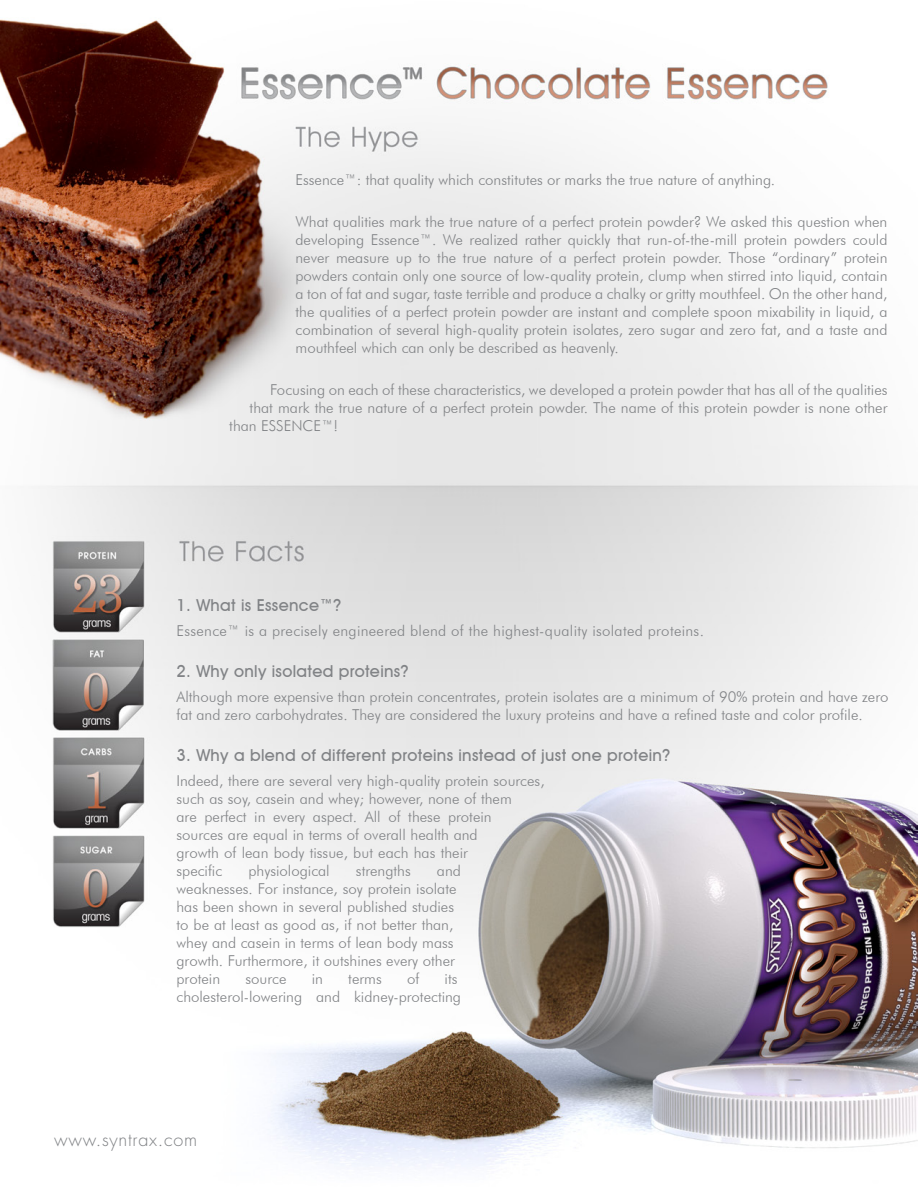
<style>
.page{position:relative;width:918px;height:1188px;background:#fff}
.page>*{position:absolute;margin:0;border:0;box-sizing:border-box;transform-origin:0 0}
.t1{font:300 18px "Futura";letter-spacing:.04em;color:#808285}
.t2{font:500 16.5px "Avant Garde IT Cby BT";letter-spacing:.02em;color:#818386}
.t3{font:300 15px/18px "Futura BT";color:#818386}
.t4{font:300 15px "Futura BT";letter-spacing:.02em;color:#818386}
</style>
<div class="page">
<img style="left:0;top:19px;width:918px;height:1150px">
<p class="t3" style="left:296px;top:171px;width:481px">Essence™: that quality which constitutes or marks the true nature of anything.</p>
<p class="t3" style="left:296px;top:213px;width:594px;text-align:justify">What qualities mark the true nature of a perfect protein powder? We asked this question when developing Essence™. We realized rather quickly that run-of-the-mill protein powders could never measure up to the true nature of a perfect protein powder. Those “ordinary” protein powders contain only one source of low-quality protein, clump when stirred into liquid, contain a ton of fat and sugar, taste terrible and produce a chalky or gritty mouthfeel. On the other hand, the qualities of a perfect protein powder are instant and complete spoon mixability in liquid, a combination of several high-quality protein isolates, zero sugar and zero fat, and a taste and mouthfeel which can only be described as heavenly.</p>
<p class="t3" style="left:270px;top:381px;width:619px">Focusing on each of these characteristics, we developed a protein powder that has all of the qualities</p>
<p class="t3" style="left:250px;top:399px;width:639px">that mark the true nature of a perfect protein powder. The name of this protein powder is none other</p>
<p class="t3" style="left:229px;top:417px;width:110px">than ESSENCE™!</p>
<p class="t2" style="left:177px;top:595px;width:167px">1. What is Essence™?</p>
<p class="t4" style="left:177px;top:622px;width:529px">Essence™ is a precisely engineered blend of the highest-quality isolated proteins.</p>
<p class="t2" style="left:177px;top:661px;width:234px">2. Why only isolated proteins?</p>
<p class="t3" style="left:177px;top:688px;width:713px">Although more expensive than protein concentrates, protein isolates are a minimum of 90% protein and have zero fat and zero carbohydrates. They are considered the luxury proteins and have a refined taste and color profile.</p>
<p class="t2" style="left:177px;top:745px;width:495px">3. Why a blend of different proteins instead of just one protein?</p>
<p class="t3" style="left:177px;top:772px;width:370px">Indeed, there are several very high-quality protein sources, such as soy, casein and whey; however, none of them<br>are perfect in every aspect. All of these protein<br>sources are equal in terms of overall health and<br>growth of lean body tissue, but each has their<br>specific</p>
<p class="t3" style="left:177px;top:862px;width:286px;text-indent:260px">and weaknesses. For instance, soy protein isolate has been shown in several published studies to be at least as good as, if not better than, whey and casein in terms of lean body mass growth. Furthermore, it outshines every other protein</p>
<p class="t3" style="left:248px;top:862px;width:83px">physiological</p>
<p class="t3" style="left:356px;top:862px;width:56px">strengths</p>
<p class="t3" style="left:245px;top:970px;width:43px">source</p>
<p class="t3" style="left:312px;top:970px;width:13px">in</p>
<p class="t3" style="left:348px;top:970px;width:35px">terms</p>
<p class="t3" style="left:407px;top:970px;width:14px">of</p>
<p class="t3" style="left:177px;top:970px;width:286px;text-align:right">its<br>cholesterol-lowering and kidney-protecting</p>
<p class="t1" style="left:54px;top:1129px;width:144px">www.syntrax.com</p>
</div>
